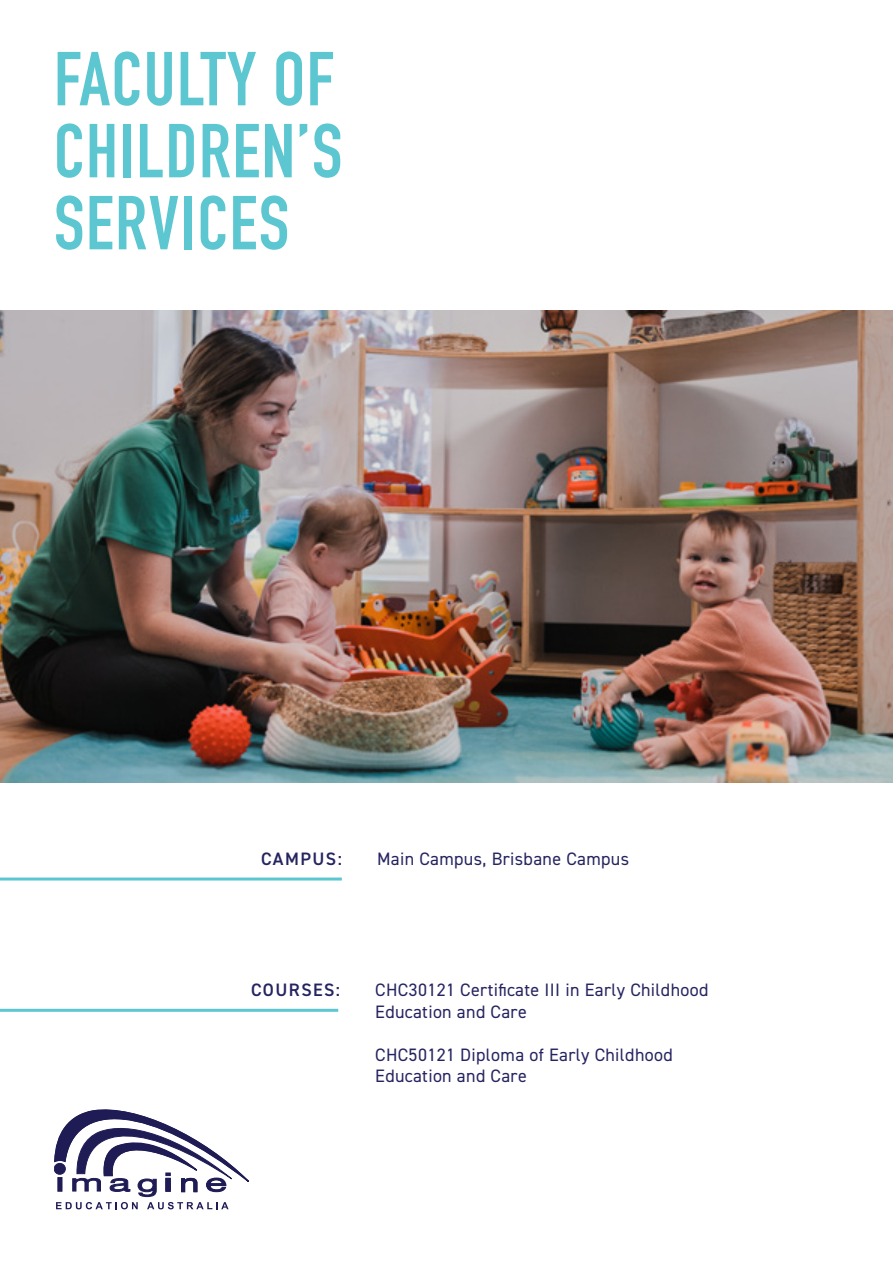
<style>
.page{position:relative;width:893px;height:1263px;background:#fff}
.page>*{position:absolute;margin:0;border:0;box-sizing:border-box;transform-origin:0 0}
.t1{font:700 75px/72px "DIN Condensed";letter-spacing:.02em;color:#5dc7d1;text-align:justify}
.t2{font:18px/21.6px "DIN2014";letter-spacing:.02em;color:#262460}
.t3{font:600 18px "DIN2014";letter-spacing:.08em;color:#262460}
</style>
<div class="page">
<img style="left:0;top:310px;width:893px;height:472px">
<hr style="left:0;top:877px;width:342px;height:3px;background:#5dc7d1">
<hr style="left:0;top:1009px;width:338px;height:3px;background:#5dc7d1">
<svg style="left:54px;top:1109px;width:195px;height:100px"></svg>
<div style="left:54px;top:1163px;width:11px;height:11px;background:#1f1c55;border-radius:50%"></div>
<div style="left:54px;top:1163px;width:12px;height:11px;border:1px solid #1f1c55;border-radius:50%"></div>
<h1 class="t1" style="left:54px;top:43px;width:290px">FACULTY OF CHILDREN’S SERVICES</h1>
<p class="t3" style="left:261px;top:846px;width:82px">CAMPUS:</p>
<p class="t2" style="left:377px;top:847px;width:254px">Main Campus, Brisbane Campus</p>
<p class="t3" style="left:251px;top:978px;width:91px">COURSES:</p>
<p class="t2" style="left:375px;top:979px;width:335px">CHC30121 Certificate III in Early Childhood<br>Education and Care</p>
<p class="t2" style="left:375px;top:1043px;width:299px">CHC50121 Diploma of Early Childhood<br>Education and Care</p>
</div>
